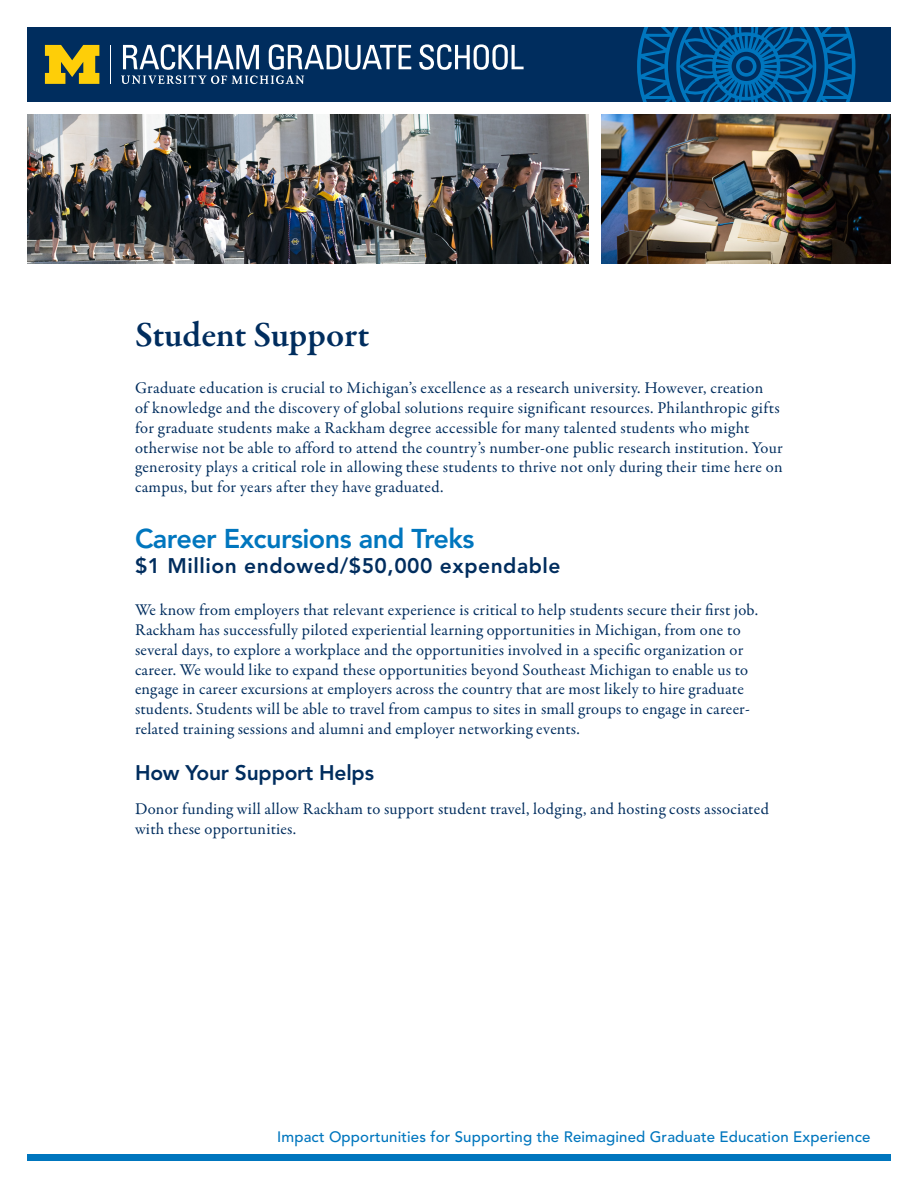
<style>
.page{position:relative;width:918px;height:1188px;background:#fff}
.page>*{position:absolute;margin:0;border:0;box-sizing:border-box;transform-origin:0 0}
.t1{font:600 36px "Garamond Premr Pro";letter-spacing:-.005em;color:#002d5e}
.t2{font:800 27px "Avenir LT Std";letter-spacing:-.02em;color:#0076be}
.t3{font:800 21px "Avenir LT Std";letter-spacing:.025em;color:#002d5e}
.t4{font:800 21px "Avenir LT Std";letter-spacing:-.01em;color:#002d5e}
.t5{font:16.5px/19.8px "Garamond Premr Pro";letter-spacing:.015em;color:#002d5e}
.t6{font:500 15px "Avenir LT Std";letter-spacing:.01em;color:#0076be}
</style>
<div class="page">
<div style="left:27px;top:1155px;width:864px;height:6px;background:#0076be"></div>
<div style="left:27px;top:27px;width:864px;height:75px;background:#002d5e"></div>
<svg style="left:419px;top:44px;width:105px;height:26px"></svg>
<hr style="left:110px;top:45px;width:1px;height:39px;background:#fff">
<svg style="left:45px;top:45px;width:54px;height:39px"></svg>
<svg style="left:121px;top:44px;width:290px;height:40px"></svg>
<svg style="left:637px;top:27px;width:218px;height:75px"></svg>
<img style="left:27px;top:114px;width:562px;height:150px">
<img style="left:602px;top:114px;width:289px;height:150px">
<p class="t1" style="left:135px;top:313px;width:236px">Student Support</p>
<p class="t5" style="left:135px;top:379px;width:649px">Graduate education is crucial to Michigan’s excellence as a research university. However, creation<br>of knowledge and the discovery of global solutions require significant resources. Philanthropic gifts for graduate students make a Rackham degree accessible for many talented students who might otherwise not be able to afford to attend the country’s number-one public research institution. Your generosity plays a critical role in allowing these students to thrive not only during their time here on campus, but for years after they have graduated.</p>
<p class="t2" style="left:135px;top:523px;width:341px">Career Excursions and Treks</p>
<p class="t3" style="left:135px;top:553px;width:427px">$1 Million endowed/$50,000 expendable</p>
<p class="t5" style="left:135px;top:600px;width:625px">We know from employers that relevant experience is critical to help students secure their first job.<br>Rackham has successfully piloted experiential learning opportunities in Michigan, from one to several days, to explore a workplace and the opportunities involved in a specific organization or career. We would like to expand these opportunities beyond Southeast Michigan to enable us to engage in career excursions at employers across the country that are most likely to hire graduate students. Students will be able to travel from campus to sites in small groups to engage in career&shy;related training sessions and alumni and employer networking events.</p>
<p class="t4" style="left:135px;top:761px;width:241px">How Your Support Helps</p>
<p class="t5" style="left:135px;top:799px;width:635px">Donor funding will allow Rackham to support student travel, lodging, and hosting costs associated with these opportunities.</p>
<p class="t6" style="left:277px;top:1128px;width:595px">Impact Opportunities for Supporting the Reimagined Graduate Education Experience</p>
</div>
